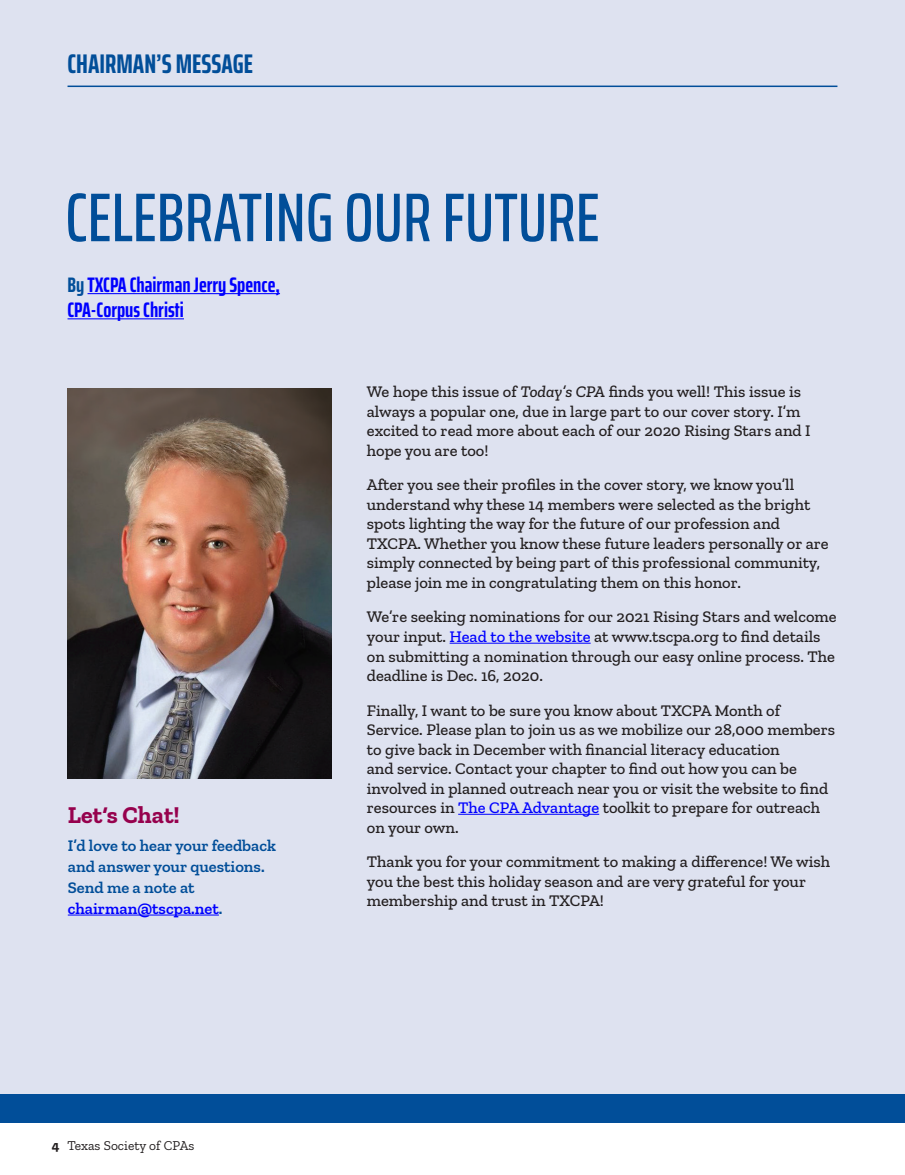
<style>
.page{position:relative;width:905px;height:1175px;background:#fff}
.page>*{position:absolute;margin:0;border:0;box-sizing:border-box;transform-origin:0 0}
.t1{font:500 extra-condensed 69px "Saira";color:#014e99}
.t2{font:700 extra-condensed 27px "Saira";color:#014e99}
.t3{font:700 24px "Zilla Slab";color:#96014d}
.t4{font:700 extra-condensed 21px/25.2px "Saira";color:#00f}
.t5{font:500 16.5px/19.5px "Zilla Slab";color:#231f20}
.t6{font:600 16.5px/21px "Zilla Slab";color:#014e99}
.t7{font:13.5px "Zilla Slab";color:#231f20}
.s1{color:#014e99}
.s2{color:#00f}
.s3{font-weight:700}
.s4{font-style:italic}
</style>
<div class="page">
<div style="left:0;top:0;width:904px;height:1114px;background:#dee2f0"></div>
<hr style="left:68px;top:86px;width:769px;height:1px;background:#014e99">
<div style="left:0;top:1093px;width:904px;height:29px;background:#014e99"></div>
<hr style="left:87px;top:293px;width:193px;height:1px;background:#00f">
<hr style="left:68px;top:318px;width:116px;height:1px;background:#00f">
<img style="left:68px;top:389px;width:264px;height:389px">
<hr style="left:68px;top:914px;width:151px;height:1px;background:#00f">
<hr style="left:449px;top:643px;width:141px;height:1px;background:#00f">
<hr style="left:458px;top:814px;width:141px;height:1px;background:#00f">
<h2 class="t2" style="left:68px;top:44px;width:187px">CHAIRMAN’S MESSAGE</h2>
<h1 class="t1" style="left:65px;top:166px;width:535px">CELEBRATING OUR FUTURE</h1>
<p class="t4" style="left:68px;top:272px;width:214px"><span class="s1">By</span> TXCPA Chairman Jerry Spence,<br>CPA-Corpus Christi</p>
<h3 class="t3" style="left:68px;top:801px;width:114px">Let’s Chat!</h3>
<p class="t6" style="left:68px;top:834px;width:210px">I’d love to hear your feedback and answer your questions.<br>Send me a note at <span class="s2">chairman@tscpa.net</span>.</p>
<p class="t7" style="left:52px;top:1137px;width:144px"><span class="s3">4</span> Texas Society of CPAs</p>
<p class="t5" style="left:367px;top:382px;width:445px">We hope this issue of <span class="s4">Today’s CPA</span> finds you well! This issue is always a popular one, due in large part to our cover story. I’m excited to read more about each of our 2020 Rising Stars and I hope you are too!</p>
<p class="t5" style="left:367px;top:475px;width:463px">After you see their profiles in the cover story, we know you’ll understand why these 14 members were selected as the bright spots lighting the way for the future of our profession and TXCPA. Whether you know these future leaders personally or are simply connected by being part of this professional community, please join me in congratulating them on this honor.</p>
<p class="t5" style="left:367px;top:607px;width:471px">We’re seeking nominations for our 2021 Rising Stars and welcome your input. <span class="s2">Head to the website</span> at www.tscpa.org to find details on submitting a nomination through our easy online process. The deadline is Dec. 16, 2020.</p>
<p class="t5" style="left:367px;top:700px;width:470px">Finally, I want to be sure you know about TXCPA Month of Service. Please plan to join us as we mobilize our 28,000 members to give back in December with financial literacy education<br>and service. Contact your chapter to find out how you can be involved in planned outreach near you or visit the website to find resources in <span class="s2">The CPA Advantage</span> toolkit to prepare for outreach on your own.</p>
<p class="t5" style="left:367px;top:852px;width:465px">Thank you for your commitment to making a difference! We wish you the best this holiday season and are very grateful for your membership and trust in TXCPA!</p>
</div>
